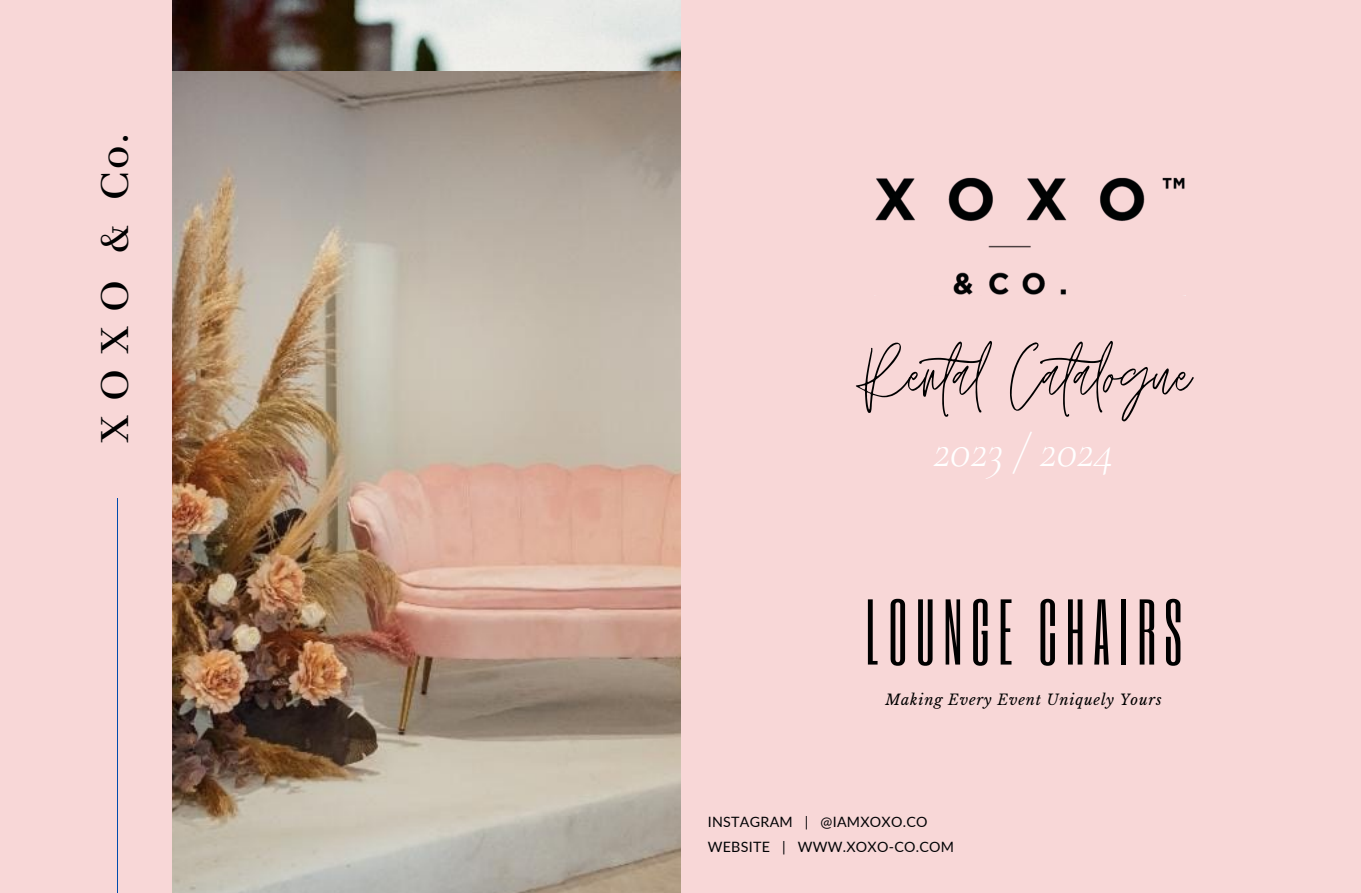
<style>
.page{position:relative;width:1361px;height:893px;background:#fff}
.page>*{position:absolute;margin:0;border:0;box-sizing:border-box;transform-origin:0 0}
.t1{font:102.07px "Jonathan";color:#000}
.t2{font:77.25px "Six Caps";letter-spacing:.105em;color:#000}
.t3{font:italic 300 46.88px "Cormorant Garamond";color:#fff}
.t4{font:500 46.58px "Abhaya Libre";letter-spacing:.31em;color:#000}
.t5{font:italic 14.62px "Libre Baskerville";letter-spacing:.055em;color:#000}
.t6{font:14.25px/25.7px "Lato";letter-spacing:.02em;color:#010204}
</style>
<div class="page">
<div style="left:0;top:0;width:1360px;height:893px;background:#f8d7d7"></div>
<img style="left:875px;top:177px;width:310px;height:118px">
<img style="left:172px;top:0;width:508px;height:71px">
<hr style="left:117px;top:498px;width:1px;height:395px;background:#004aad">
<img style="left:172px;top:71px;width:508px;height:822px">
<h3 class="t4" style="left:89px;top:443px;width:310px;rotate:-90deg">XOXO &amp; Co.</h3>
<h1 class="t1" style="left:856px;top:318px;width:337px">Rental Catalogue</h1>
<h3 class="t3" style="left:933px;top:422px;width:182px">2023 / 2024</h3>
<h2 class="t2" style="left:865px;top:579px;width:318px">LOUNGE CHAIRS</h2>
<p class="t5" style="left:885px;top:690px;width:278px">Making Every Event Uniquely Yours</p>
<p class="t6" style="left:707px;top:808px;width:248px">INSTAGRAM | @IAMXOXO.CO<br>WEBSITE | WWW.XOXO-CO.COM</p>
</div>
